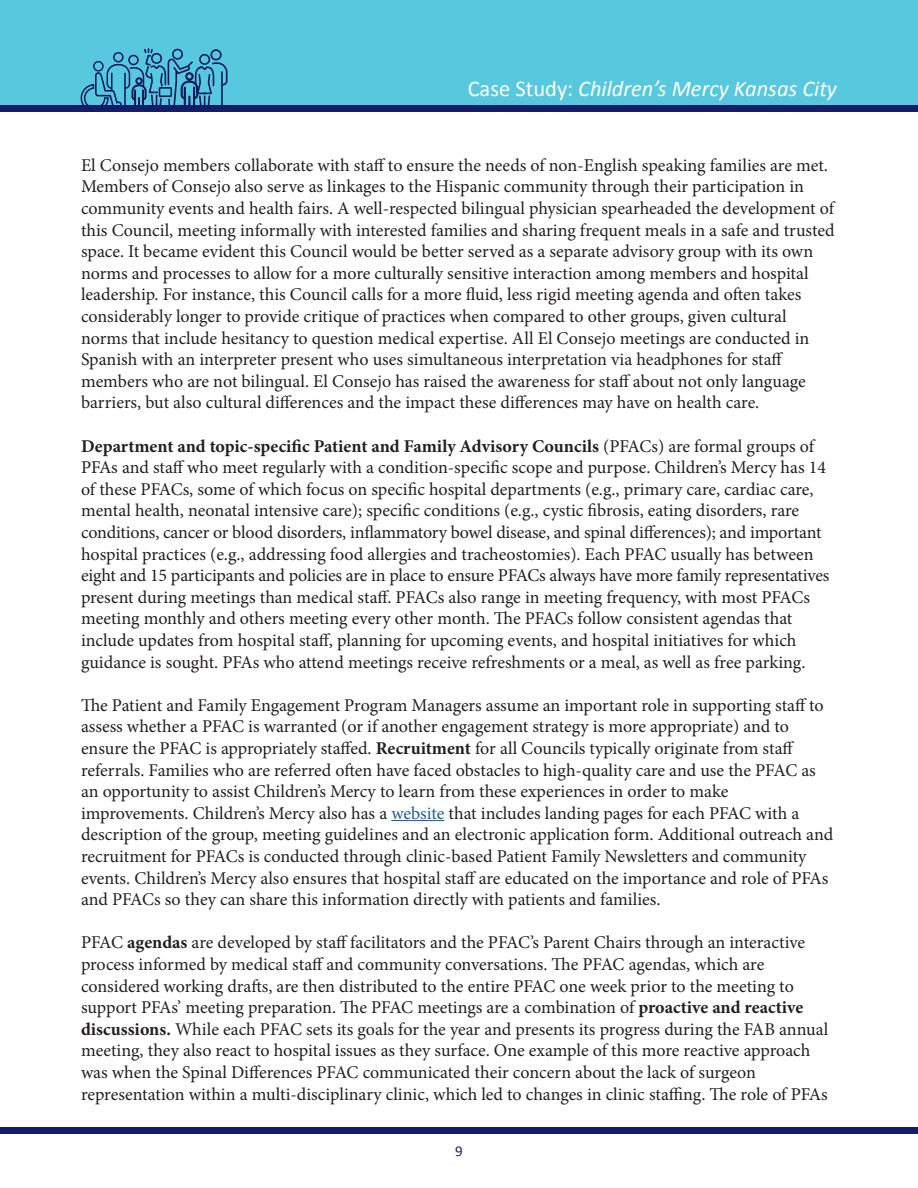
<style>
.page{position:relative;width:918px;height:1188px;background:#fff}
.page>*{position:absolute;margin:0;border:0;box-sizing:border-box;transform-origin:0 0}
.t1{font:italic 22.5px "Calibri";color:#fff}
.t2{font:18px/21.6px "Minion Pro";letter-spacing:-.005em;color:#231f20}
.t3{font:15px "Calibri";color:#131d6a}
.s1{font-style:normal}
.s2{font-weight:700}
.s3{color:#175d9e}
</style>
<div class="page">
<div style="left:0;top:0;width:918px;height:109px;background:#58c8df"></div>
<svg style="left:81px;top:48px;width:147px;height:58px"></svg>
<div style="left:95px;top:62px;width:7px;height:8px;background:#58c8df;border-radius:50%"></div>
<div style="left:0;top:106px;width:918px;height:6px;background:#131d6a"></div>
<div style="left:0;top:1127px;width:918px;height:7px;background:#131d6a"></div>
<hr style="left:391px;top:820px;width:54px;height:1px;background:#175d9e">
<p class="t1" style="left:468px;top:73px;width:371px"><span class="s1">Case Study:</span> Children’s Mercy Kansas City</p>
<p class="t2" style="left:81px;top:154px;width:755px">El Consejo members collaborate with staff to ensure the needs of non-English speaking families are met.<br>Members of Consejo also serve as linkages to the Hispanic community through their participation in community events and health fairs. A well-respected bilingual physician spearheaded the development of this Council, meeting informally with interested families and sharing frequent meals in a safe and trusted space. It became evident this Council would be better served as a separate advisory group with its own norms and processes to allow for a more culturally sensitive interaction among members and hospital leadership. For instance, this Council calls for a more fluid, less rigid meeting agenda and often takes considerably longer to provide critique of practices when compared to other groups, given cultural norms that include hesitancy to question medical expertise. All El Consejo meetings are conducted in Spanish with an interpreter present who uses simultaneous interpretation via headphones for staff members who are not bilingual. El Consejo has raised the awareness for staff about not only language barriers, but also cultural differences and the impact these differences may have on health care.</p>
<p class="t2" style="left:81px;top:435px;width:750px"><span class="s2">Department and topic-specific Patient and Family Advisory Councils</span> (PFACs) are formal groups of PFAs and staff who meet regularly with a condition-specific scope and purpose. Children’s Mercy has 14 of these PFACs, some of which focus on specific hospital departments (e.g., primary care, cardiac care, mental health, neonatal intensive care); specific conditions (e.g., cystic fibrosis, eating disorders, rare conditions, cancer or blood disorders, inflammatory bowel disease, and spinal differences); and important hospital practices (e.g., addressing food allergies and tracheostomies). Each PFAC usually has between eight and 15 participants and policies are in place to ensure PFACs always have more family representatives present during meetings than medical staff. PFACs also range in meeting frequency, with most PFACs meeting monthly and others meeting every other month. The PFACs follow consistent agendas that include updates from hospital staff, planning for upcoming events, and hospital initiatives for which guidance is sought. PFAs who attend meetings receive refreshments or a meal, as well as free parking.</p>
<p class="t2" style="left:81px;top:694px;width:754px">The Patient and Family Engagement Program Managers assume an important role in supporting staff to assess whether a PFAC is warranted (or if another engagement strategy is more appropriate) and to ensure the PFAC is appropriately staffed. <span class="s2">Recruitment</span> for all Councils typically originate from staff referrals. Families who are referred often have faced obstacles to high-quality care and use the PFAC as an opportunity to assist Children’s Mercy to learn from these experiences in order to make improvements. Children’s Mercy also has a <span class="s3">website</span> that includes landing pages for each PFAC with a description of the group, meeting guidelines and an electronic application form. Additional outreach and recruitment for PFACs is conducted through clinic-based Patient Family Newsletters and community events. Children’s Mercy also ensures that hospital staff are educated on the importance and role of PFAs and PFACs so they can share this information directly with patients and families.</p>
<p class="t2" style="left:81px;top:932px;width:749px">PFAC <span class="s2">agendas</span> are developed by staff facilitators and the PFAC’s Parent Chairs through an interactive process informed by medical staff and community conversations. The PFAC agendas, which are considered working drafts, are then distributed to the entire PFAC one week prior to the meeting to support PFAs’ meeting preparation. The PFAC meetings are a combination of <span class="s2">proactive and reactive discussions.</span> While each PFAC sets its goals for the year and presents its progress during the FAB annual meeting, they also react to hospital issues as they surface. One example of this more reactive approach was when the Spinal Differences PFAC communicated their concern about the lack of surgeon representation within a multi-disciplinary clinic, which led to changes in clinic staffing. The role of PFAs</p>
<p class="t3" style="left:455px;top:1141px;width:9px">9</p>
</div>
